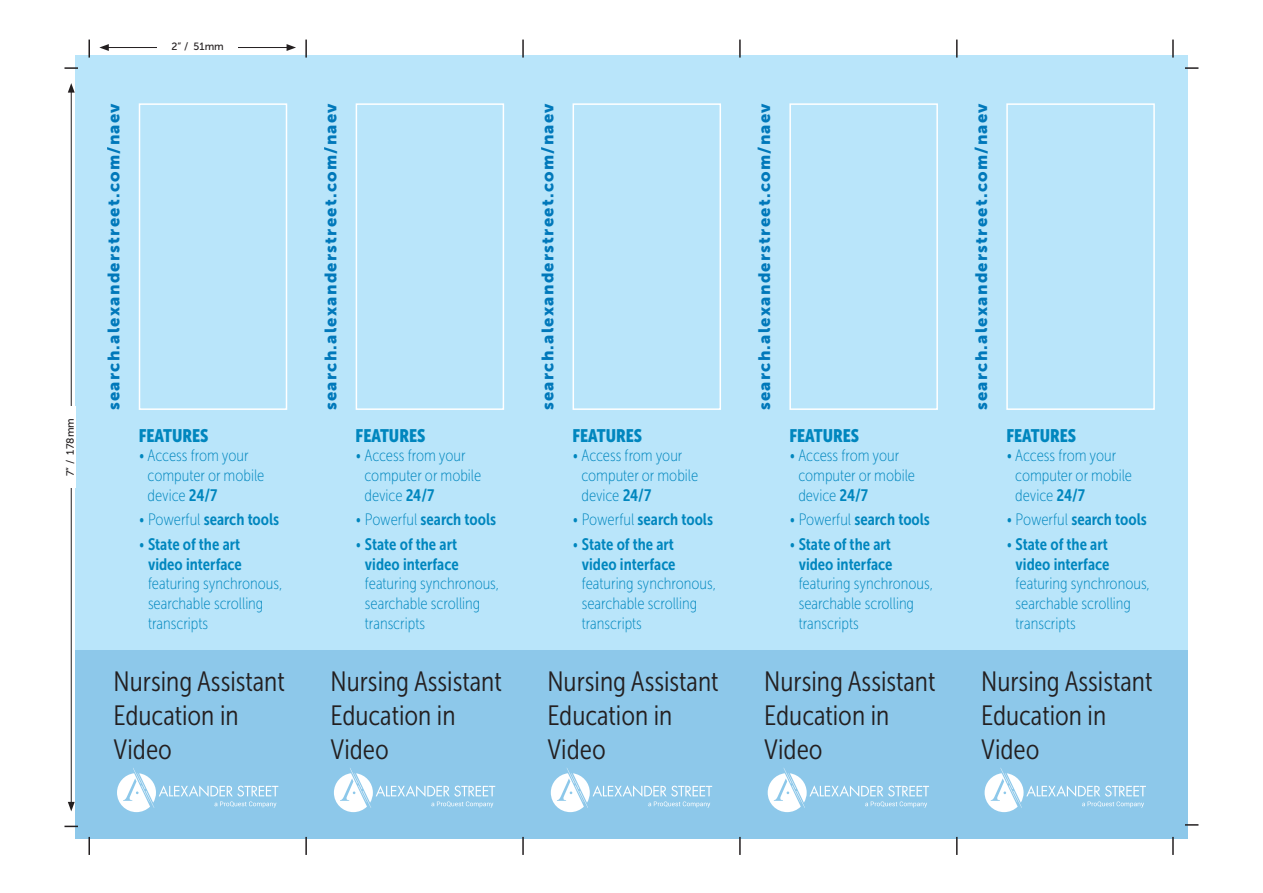
<style>
.page{position:relative;width:1263px;height:893px;background:#fff}
.page>*{position:absolute;margin:0;border:0;box-sizing:border-box;transform-origin:0 0}
.t1{font:27.9px/34px "Museo Sans Cond 300";color:#231f20}
.t2{font:18px "Museo Sans Cond 900";color:#0086be}
.t3{font:16.5px/19.8px "Museo Sans Cond 100";color:#0086be}
.t4{font:16.5px "Museo Sans 900";letter-spacing:.075em;color:#0086be}
.t5{font:16.5px "Museo Sans Cond 700";color:#0086be}
.t6{font:10.5px "Museo Sans 500";color:#231f20}
.s1{font-family:"Museo Sans Cond 700"}
.s2{font-family:"Museo Sans Cond 100"}
</style>
<div class="page">
<div style="left:306px;top:55px;width:217px;height:783px;background:#b9e5fa"></div>
<div style="left:306px;top:650px;width:217px;height:188px;background:#8dc8ea"></div>
<div style="left:356px;top:103px;width:148px;height:306px;border:2px solid #fff"></div>
<svg style="left:334px;top:768px;width:161px;height:43px"></svg>
<div style="left:523px;top:55px;width:217px;height:783px;background:#b9e5fa"></div>
<div style="left:523px;top:650px;width:217px;height:188px;background:#8dc8ea"></div>
<div style="left:573px;top:103px;width:148px;height:306px;border:2px solid #fff"></div>
<svg style="left:551px;top:768px;width:161px;height:43px"></svg>
<div style="left:740px;top:55px;width:217px;height:783px;background:#b9e5fa"></div>
<div style="left:740px;top:650px;width:217px;height:188px;background:#8dc8ea"></div>
<div style="left:789px;top:103px;width:149px;height:306px;border:2px solid #fff"></div>
<svg style="left:768px;top:768px;width:161px;height:43px"></svg>
<div style="left:957px;top:55px;width:230px;height:783px;background:#b9e5fa"></div>
<div style="left:957px;top:650px;width:230px;height:188px;background:#8dc8ea"></div>
<div style="left:1006px;top:103px;width:149px;height:306px;border:2px solid #fff"></div>
<svg style="left:985px;top:768px;width:161px;height:43px"></svg>
<div style="left:76px;top:55px;width:230px;height:783px;background:#b9e5fa"></div>
<div style="left:76px;top:650px;width:230px;height:188px;background:#8dc8ea"></div>
<div style="left:139px;top:103px;width:148px;height:306px;border:2px solid #fff"></div>
<svg style="left:117px;top:768px;width:161px;height:43px"></svg>
<svg style="left:64px;top:825px;width:14px;height:1px"></svg>
<svg style="left:1185px;top:823px;width:13px;height:2px"></svg>
<svg style="left:64px;top:67px;width:14px;height:2px"></svg>
<svg style="left:1185px;top:67px;width:13px;height:2px"></svg>
<svg style="left:88px;top:40px;width:2px;height:18px"></svg>
<svg style="left:88px;top:836px;width:2px;height:18px"></svg>
<svg style="left:305px;top:40px;width:2px;height:18px"></svg>
<svg style="left:305px;top:836px;width:2px;height:18px"></svg>
<svg style="left:522px;top:40px;width:2px;height:18px"></svg>
<svg style="left:522px;top:836px;width:2px;height:18px"></svg>
<svg style="left:1172px;top:40px;width:2px;height:18px"></svg>
<svg style="left:1172px;top:836px;width:2px;height:18px"></svg>
<svg style="left:956px;top:40px;width:2px;height:18px"></svg>
<svg style="left:956px;top:836px;width:2px;height:18px"></svg>
<svg style="left:739px;top:40px;width:2px;height:18px"></svg>
<svg style="left:739px;top:836px;width:2px;height:18px"></svg>
<hr style="left:71px;top:90px;width:1px;height:713px;background:#231f20">
<svg style="left:68px;top:83px;width:7px;height:10px"></svg>
<svg style="left:68px;top:801px;width:7px;height:10px"></svg>
<hr style="left:106px;top:47px;width:183px;height:1px;background:#231f20">
<svg style="left:287px;top:44px;width:9px;height:7px"></svg>
<svg style="left:99px;top:44px;width:10px;height:7px"></svg>
<div style="left:66px;top:406px;width:10px;height:81px;background:#fff"></div>
<div style="left:157px;top:43px;width:81px;height:12px;background:#fff"></div>
<p class="t6" style="left:65px;top:476px;width:59px;rotate:-90deg">7” / 178mm</p>
<p class="t6" style="left:172px;top:41px;width:54px">2” / 51mm</p>
<p class="t4" style="left:104px;top:410px;width:308px;rotate:-90deg">search.alexanderstreet.com/naev</p>
<p class="t2" style="left:139px;top:425px;width:71px">FEATURES</p>
<p class="t3" style="left:148px;top:446px;width:118px;text-indent:-9px">• Access from your computer or mobile device <span class="s1">24/7</span></p>
<p class="t5" style="left:139px;top:510px;width:142px"><span class="s2">• Powerful</span> search tools</p>
<p class="t3" style="left:148px;top:534px;width:136px;text-indent:-9px">• <span class="s1">State of the art<br>video interface </span>featuring synchronous, searchable scrolling transcripts</p>
<p class="t1" style="left:114px;top:663px;width:173px">Nursing Assistant<br>Education in<br>Video</p>
<p class="t4" style="left:321px;top:410px;width:308px;rotate:-90deg">search.alexanderstreet.com/naev</p>
<p class="t2" style="left:356px;top:425px;width:71px">FEATURES</p>
<p class="t3" style="left:365px;top:446px;width:118px;text-indent:-9px">• Access from your computer or mobile device <span class="s1">24/7</span></p>
<p class="t5" style="left:356px;top:510px;width:142px"><span class="s2">• Powerful</span> search tools</p>
<p class="t3" style="left:365px;top:534px;width:136px;text-indent:-9px">• <span class="s1">State of the art<br>video interface </span>featuring synchronous, searchable scrolling transcripts</p>
<p class="t1" style="left:330px;top:663px;width:173px">Nursing Assistant<br>Education in<br>Video</p>
<p class="t4" style="left:538px;top:410px;width:308px;rotate:-90deg">search.alexanderstreet.com/naev</p>
<p class="t2" style="left:573px;top:425px;width:71px">FEATURES</p>
<p class="t3" style="left:581px;top:446px;width:118px;text-indent:-9px">• Access from your computer or mobile device <span class="s1">24/7</span></p>
<p class="t5" style="left:573px;top:510px;width:142px"><span class="s2">• Powerful</span> search tools</p>
<p class="t3" style="left:582px;top:534px;width:136px;text-indent:-9px">• <span class="s1">State of the art<br>video interface </span>featuring synchronous, searchable scrolling transcripts</p>
<p class="t1" style="left:547px;top:663px;width:173px">Nursing Assistant<br>Education in<br>Video</p>
<p class="t4" style="left:755px;top:410px;width:308px;rotate:-90deg">search.alexanderstreet.com/naev</p>
<p class="t2" style="left:789px;top:425px;width:71px">FEATURES</p>
<p class="t3" style="left:798px;top:446px;width:118px;text-indent:-9px">• Access from your computer or mobile device <span class="s1">24/7</span></p>
<p class="t5" style="left:789px;top:510px;width:142px"><span class="s2">• Powerful</span> search tools</p>
<p class="t3" style="left:799px;top:534px;width:136px;text-indent:-9px">• <span class="s1">State of the art<br>video interface </span>featuring synchronous, searchable scrolling transcripts</p>
<p class="t1" style="left:764px;top:663px;width:173px">Nursing Assistant<br>Education in<br>Video</p>
<p class="t4" style="left:972px;top:410px;width:308px;rotate:-90deg">search.alexanderstreet.com/naev</p>
<p class="t2" style="left:1006px;top:425px;width:71px">FEATURES</p>
<p class="t3" style="left:1015px;top:446px;width:118px;text-indent:-9px">• Access from your computer or mobile device <span class="s1">24/7</span></p>
<p class="t5" style="left:1006px;top:510px;width:142px"><span class="s2">• Powerful</span> search tools</p>
<p class="t3" style="left:1016px;top:534px;width:136px;text-indent:-9px">• <span class="s1">State of the art<br>video interface </span>featuring synchronous, searchable scrolling transcripts</p>
<p class="t1" style="left:981px;top:663px;width:173px">Nursing Assistant<br>Education in<br>Video</p>
</div>
